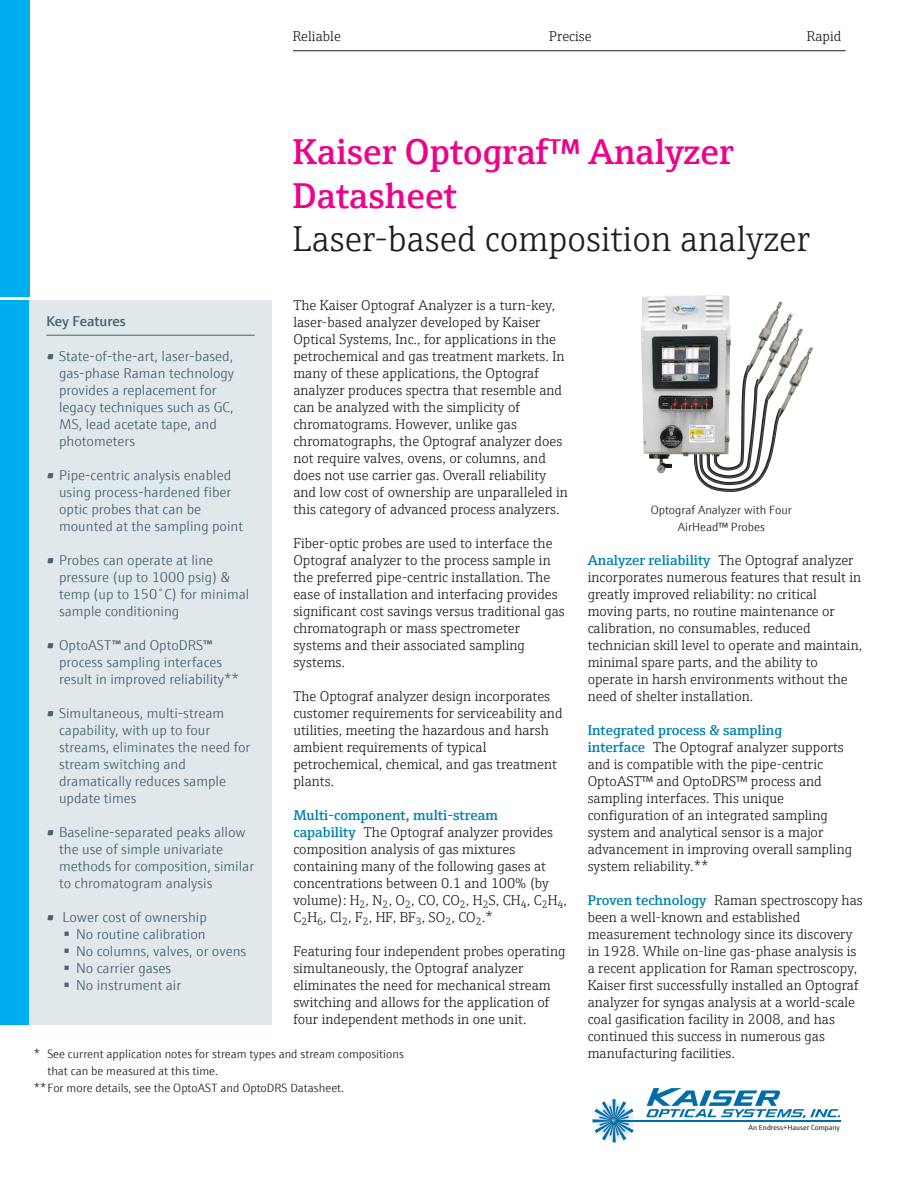
<style>
.page{position:relative;width:918px;height:1188px;background:#fff}
.page>*{position:absolute;margin:0;border:0;box-sizing:border-box;transform-origin:0 0}
.Brochure_Title_Headl{font:600 36px/43.2px "E+H Serif";color:#ed028c}
.Brochure_Title_Subhe{font:300 36px "E+H Serif";color:#231f20}
.General_Copy_Feeder{font:300 14.25px/17px "E+H Serif";color:#231f20}
.t1{font:300 14.25px/17px "E+H Sans";color:#446472}
.Flyer_Title_Topline{font:300 14.25px "E+H Serif";color:#231f20}
.Infobox_Title{font:600 14.25px "E+H Sans";color:#446472}
.Infobox_Default{font:300 12px/17px "E+H Sans";color:#231f20}
.General_Copy_Feeder-2{font:300 12px/17px "E+H Sans";color:#231f20;text-align:center}
.t2{font:7.35px "E+H Sans";color:#231f20}
.s1{font-family:"Myriad Pro";font-weight:600}
.s2{font-weight:600;color:#0081ad}
</style>
<div class="page">
<div style="left:0;top:0;width:29px;height:1025px;background:#00aeef"></div>
<hr style="left:0;top:297px;width:32px;height:3px;background:#fff">
<hr style="left:293px;top:50px;width:553px;height:1px;background:#231f20">
<div style="left:29px;top:300px;width:243px;height:725px;background:#e0e8ec"></div>
<hr style="left:46px;top:335px;width:209px;height:1px;background:#446472">
<svg style="left:696px;top:375px;width:83px;height:117px"></svg>
<img style="left:764px;top:328px;width:39px;height:74px">
<img style="left:744px;top:301px;width:39px;height:74px">
<img style="left:753px;top:312px;width:40px;height:75px">
<img style="left:774px;top:346px;width:39px;height:75px">
<img style="left:641px;top:295px;width:90px;height:179px">
<svg style="left:646px;top:1088px;width:194px;height:30px"></svg>
<hr style="left:614px;top:1120px;width:227px;height:1px;background:#006daa">
<svg style="left:592px;top:1099px;width:42px;height:43px"></svg>
<p class="Flyer_Title_Topline" style="left:293px;top:26px;width:50px">Reliable</p>
<p class="Flyer_Title_Topline" style="left:549px;top:26px;width:44px">Precise</p>
<p class="Flyer_Title_Topline" style="left:807px;top:26px;width:36px">Rapid</p>
<p class="Brochure_Title_Headl" style="left:293px;top:128px;width:442px">Kaiser Optograf™ Analyzer<br>Datasheet</p>
<p class="Brochure_Title_Subhe" style="left:293px;top:212px;width:519px">Laser-based composition analyzer</p>
<p class="Infobox_Title" style="left:46px;top:311px;width:81px">Key Features</p>
<p class="t1" style="left:59px;top:347px;width:177px;text-indent:-13px">• State-of-the-art, laser-based, gas-phase Raman technology provides a replacement for legacy techniques such as GC,<br>MS, lead acetate tape, and photometers</p>
<p class="t1" style="left:59px;top:466px;width:186px;text-indent:-13px">• Pipe-centric analysis enabled using process-hardened fiber optic probes that can be mounted at the sampling point</p>
<p class="t1" style="left:59px;top:551px;width:192px;text-indent:-13px">• Probes can operate at line pressure (up to 1000 psig) &amp; temp (up to 150˚C) for minimal sample conditioning</p>
<p class="t1" style="left:59px;top:636px;width:181px;text-indent:-13px">• OptoAST<span class="s1">™</span> and OptoDRS<span class="s1">™ </span>process sampling interfaces result in improved reliability**</p>
<p class="t1" style="left:59px;top:704px;width:193px;text-indent:-13px">• Simultaneous, multi-stream capability, with up to four streams, eliminates the need for stream switching and dramatically reduces sample update times</p>
<p class="t1" style="left:59px;top:823px;width:197px;text-indent:-13px">• Baseline-separated peaks allow the use of simple univariate methods for composition, similar to chromatogram analysis</p>
<p class="t1" style="left:46px;top:908px;width:162px">• Lower cost of ownership</p>
<p class="t1" style="left:76px;top:925px;width:131px">No routine calibration</p>
<p class="t1" style="left:76px;top:942px;width:172px">No columns, valves, or ovens</p>
<p class="t1" style="left:76px;top:959px;width:97px">No carrier gases</p>
<p class="t1" style="left:76px;top:976px;width:107px">No instrument air</p>
<p class="General_Copy_Feeder" style="left:293px;top:296px;width:276px">The Kaiser Optograf Analyzer is a turn-key, laser‑based analyzer developed by Kaiser Optical Systems, Inc., for applications in the petrochemical and gas treatment markets. In many of these applications, the Optograf analyzer produces spectra that resemble and can be analyzed with the simplicity of chromatograms. However, unlike gas chromatographs, the Optograf analyzer does not require valves, ovens, or columns, and does not use carrier gas. Overall reliability and low cost of ownership are unparalleled in this category of advanced process analyzers.</p>
<p class="General_Copy_Feeder" style="left:293px;top:534px;width:273px">Fiber-optic probes are used to interface the Optograf analyzer to the process sample in the preferred pipe-centric installation. The ease of installation and interfacing provides significant cost savings versus traditional gas chromatograph or mass spectrometer systems and their associated sampling systems.</p>
<p class="General_Copy_Feeder" style="left:293px;top:687px;width:271px">The Optograf analyzer design incorporates customer requirements for serviceability and utilities, meeting the hazardous and harsh ambient requirements of typical petrochemical, chemical, and gas treatment plants.</p>
<p class="General_Copy_Feeder" style="left:293px;top:806px;width:275px"><span class="s2">Multi-component, multi-stream<br>capability</span> The Optograf analyzer provides composition analysis of gas mixtures containing many of the following gases at concentrations between 0.1 and 100% (by volume): H<sub>2</sub>, N<sub>2</sub>, O<sub>2</sub>, CO, CO<sub>2</sub>, H<sub>2</sub>S, CH<sub>4</sub>, C<sub>2</sub>H<sub>4</sub>, C<sub>2</sub>H<sub>6</sub>, Cl<sub>2</sub>, F<sub>2</sub>, HF, BF<sub>3</sub>, SO<sub>2</sub>, CO<sub>2</sub>.*</p>
<p class="General_Copy_Feeder" style="left:293px;top:942px;width:274px">Featuring four independent probes operating simultaneously, the Optograf analyzer eliminates the need for mechanical stream switching and allows for the application of four independent methods in one unit.</p>
<p class="Infobox_Default" style="left:47px;top:1045px;width:358px;text-indent:-14px">* See current application notes for stream types and stream compositions that can be measured at this time.</p>
<p class="Infobox_Default" style="left:34px;top:1079px;width:312px">**For more details, see the OptoAST and OptoDRS Datasheet.</p>
<p class="General_Copy_Feeder-2" style="left:651px;top:501px;width:143px">Optograf Analyzer with Four<br>AirHead™ Probes</p>
<p class="General_Copy_Feeder" style="left:588px;top:551px;width:276px"><span class="s2">Analyzer reliability</span> The Optograf analyzer incorporates numerous features that result in greatly improved reliability: no critical moving parts, no routine maintenance or calibration, no consumables, reduced technician skill level to operate and maintain, minimal spare parts, and the ability to operate in harsh environments without the need of shelter installation.</p>
<p class="General_Copy_Feeder" style="left:588px;top:721px;width:266px"><span class="s2">Integrated process &amp; sampling<br>interface</span> The Optograf analyzer supports and is compatible with the pipe-centric OptoAST™ and OptoDRS™ process and sampling interfaces. This unique configuration of an integrated sampling system and analytical sensor is a major advancement in improving overall sampling system reliability.**</p>
<p class="General_Copy_Feeder" style="left:588px;top:891px;width:277px"><span class="s2">Proven technology</span> Raman spectroscopy has been a well-known and established measurement technology since its discovery in 1928. While on-line gas-phase analysis is a recent application for Raman spectroscopy, Kaiser first successfully installed an Optograf analyzer for syngas analysis at a world-scale coal gasification facility in 2008, and has continued this success in numerous gas manufacturing facilities.</p>
<p class="t2" style="left:749px;top:1122px;width:93px">An Endress+Hauser Company</p>
</div>
